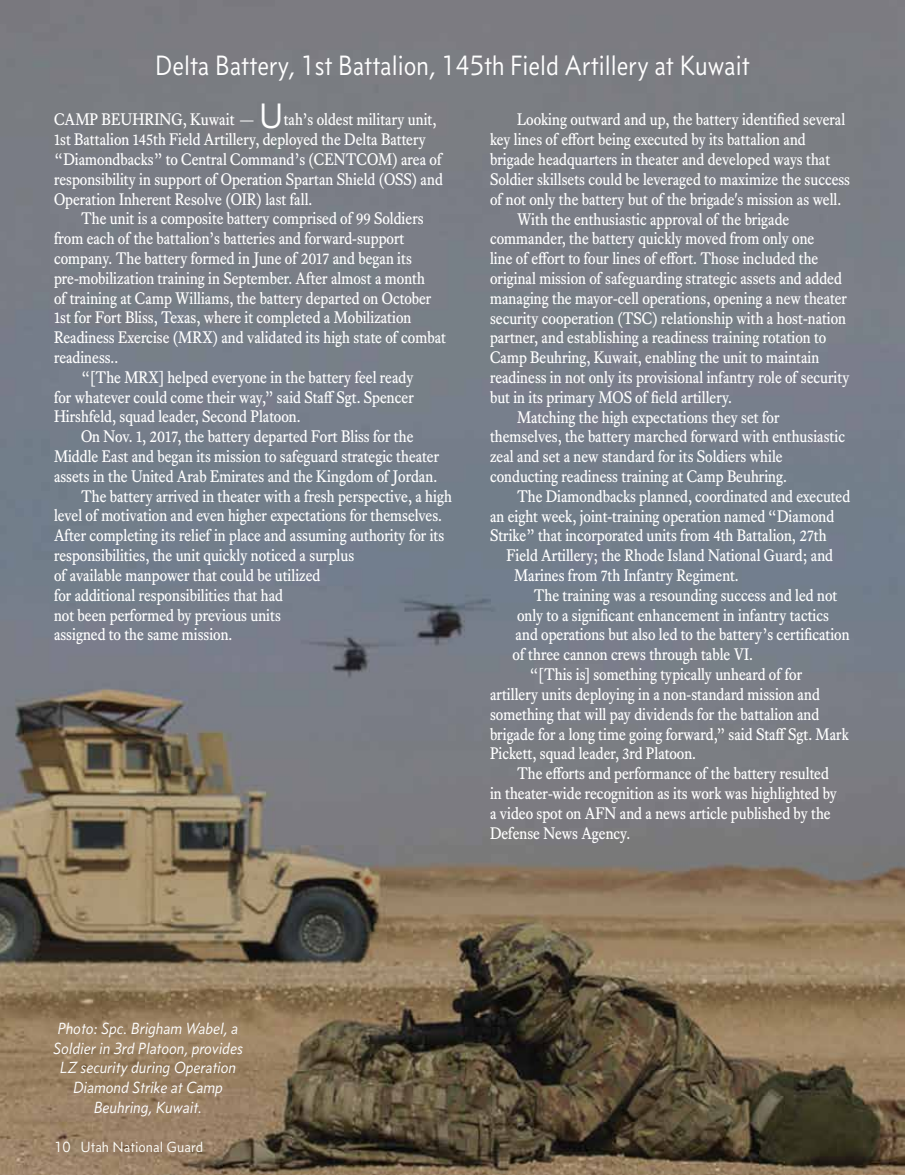
<style>
.page{position:relative;width:905px;height:1175px;background:#fff}
.page>*{position:absolute;margin:0;border:0;box-sizing:border-box;transform-origin:0 0}
.t1{font:28.5px "Concourse T3 Tab";color:#fff;scale:.91 1}
.t2{font:16.5px "Equity Text A";color:#fff;scale:.92 1}
.t3{font:16.5px/19.8px "Equity Text A";color:#fff;scale:.93 1}
.t4{font:italic 16.5px/19.8px "Concourse T3";color:#fff;text-align:center;scale:.95 1}
.t5{font:15px "Concourse T3 Tab";color:#fffffb}
.s1{font-family:"Equity Text B"}
.s2{font-family:"Concourse T3 Tab";font-size:36px}
</style>
<div class="page">
<img style="left:0;top:0;width:904px;height:1174px">
<h1 class="t1" style="left:155px;top:49px;width:654px">Delta Battery, 1st Battalion, 145th Field Artillery at Kuwait</h1>
<p class="t2" style="left:517px;top:110px;width:358px">Looking outward and up, the battery identified several</p>
<p class="t2" style="left:490px;top:130px;width:345px">key lines of effort being executed by its battalion and</p>
<p class="t2" style="left:490px;top:150px;width:371px">brigade headquarters in theater and developed ways that</p>
<p class="t2" style="left:490px;top:169px;width:393px">Soldier skillsets could be leveraged to maximize the success</p>
<p class="t2" style="left:490px;top:189px;width:383px">of not only the battery but of the brigade's mission as well.</p>
<p class="t2" style="left:517px;top:209px;width:297px">With the enthusiastic approval of the brigade</p>
<p class="t2" style="left:490px;top:229px;width:354px">commander, the battery quickly moved from only one</p>
<p class="t2" style="left:490px;top:249px;width:358px">line of effort to four lines of effort. Those included the</p>
<p class="t2" style="left:490px;top:268px;width:384px">original mission of safeguarding strategic assets and added</p>
<p class="t2" style="left:490px;top:288px;width:389px">managing the mayor-cell operations, opening a new theater</p>
<p class="t2" style="left:490px;top:308px;width:388px">security cooperation (TSC) relationship with a host-nation</p>
<p class="t2" style="left:490px;top:328px;width:367px">partner, and establishing a readiness training rotation to</p>
<p class="t2" style="left:490px;top:348px;width:359px">Camp Beuhring, Kuwait, enabling the unit to maintain</p>
<p class="t2" style="left:490px;top:367px;width:392px">readiness in not only its provisional infantry role of security</p>
<p class="t2" style="left:490px;top:387px;width:265px">but in its primary MOS of field artillery.</p>
<p class="t2" style="left:517px;top:407px;width:287px">Matching the high expectations they set for</p>
<p class="t2" style="left:490px;top:427px;width:387px">themselves, the battery marched forward with enthusiastic</p>
<p class="t2" style="left:490px;top:447px;width:319px">zeal and set a new standard for its Soldiers while</p>
<p class="t2" style="left:490px;top:466px;width:324px">conducting readiness training at Camp Beuhring.</p>
<p class="t2" style="left:517px;top:486px;width:363px">The Diamondbacks planned, coordinated and executed</p>
<p class="t2" style="left:490px;top:506px;width:376px">an eight week, joint-training operation named “Diamond</p>
<p class="t2" style="left:490px;top:526px;width:367px">Strike” that incorporated units from 4th Battalion, 27th</p>
<p class="t2" style="left:506px;top:546px;width:356px">Field Artillery; the Rhode Island National Guard; and</p>
<p class="t2" style="left:514px;top:565px;width:246px">Marines from 7th Infantry Regiment.</p>
<p class="t2" style="left:533px;top:585px;width:331px">The training was a resounding success and led not</p>
<p class="t2" style="left:517px;top:605px;width:340px">only to a significant enhancement in infantry tactics</p>
<p class="t2" style="left:515px;top:625px;width:364px">and operations but also led to the battery’s certification</p>
<p class="t2" style="left:512px;top:645px;width:263px">of three cannon crews through table VI.</p>
<p class="t2" style="left:529px;top:664px;width:298px">“[This is] something typically unheard of for</p>
<p class="t2" style="left:490px;top:684px;width:360px">artillery units deploying in a non-standard mission and</p>
<p class="t2" style="left:490px;top:704px;width:359px">something that will pay dividends for the battalion and</p>
<p class="t2" style="left:490px;top:724px;width:391px">brigade for a long time going forward,” said Staff Sgt. Mark</p>
<p class="t2" style="left:490px;top:744px;width:225px">Pickett, squad leader, 3rd Platoon.</p>
<p class="t2" style="left:517px;top:763px;width:340px">The efforts and performance of the battery resulted</p>
<p class="t2" style="left:490px;top:783px;width:378px">in theater-wide recognition as its work was highlighted by</p>
<p class="t2" style="left:490px;top:803px;width:372px">a video spot on AFN and a news article published by the</p>
<p class="t2" style="left:490px;top:823px;width:154px">Defense News Agency.</p>
<p class="t3" style="left:54px;top:110px;width:419px">CAMP BEUHRING, Kuwait <span class="s1">—</span> <span class="s2">U</span>tah’s oldest military unit, 1st Battalion 145th Field Artillery, deployed the Delta Battery “Diamondbacks” to Central Command’s (CENTCOM) area of responsibility in support of Operation Spartan Shield (OSS) and Operation Inherent Resolve (OIR) last fall.</p>
<p class="t2" style="left:81px;top:209px;width:374px">The unit is a composite battery comprised of 99 Soldiers</p>
<p class="t2" style="left:54px;top:229px;width:382px">from each of the battalion’s batteries and forward-support</p>
<p class="t2" style="left:54px;top:248px;width:390px">company. The battery formed in June of 2017 and began its</p>
<p class="t2" style="left:54px;top:268px;width:404px">pre-mobilization training in September. After almost a month</p>
<p class="t2" style="left:54px;top:288px;width:412px">of training at Camp Williams, the battery departed on October</p>
<p class="t2" style="left:54px;top:308px;width:390px">1st for Fort Bliss, Texas, where it completed a Mobilization</p>
<p class="t2" style="left:54px;top:328px;width:427px">Readiness Exercise (MRX) and validated its high state of combat</p>
<p class="t2" style="left:54px;top:347px;width:71px">readiness..</p>
<p class="t2" style="left:81px;top:367px;width:363px">“[The MRX] helped everyone in the battery feel ready</p>
<p class="t2" style="left:54px;top:387px;width:392px">for whatever could come their way,” said Staff Sgt. Spencer</p>
<p class="t2" style="left:54px;top:407px;width:269px">Hirshfeld, squad leader, Second Platoon.</p>
<p class="t2" style="left:81px;top:427px;width:363px">On Nov. 1, 2017, the battery departed Fort Bliss for the</p>
<p class="t2" style="left:54px;top:446px;width:420px">Middle East and began its mission to safeguard strategic theater</p>
<p class="t2" style="left:54px;top:466px;width:418px">assets in the United Arab Emirates and the Kingdom of Jordan.</p>
<p class="t2" style="left:81px;top:486px;width:404px">The battery arrived in theater with a fresh perspective, a high</p>
<p class="t2" style="left:54px;top:506px;width:423px">level of motivation and even higher expectations for themselves.</p>
<p class="t2" style="left:54px;top:526px;width:426px">After completing its relief in place and assuming authority for its</p>
<p class="t2" style="left:54px;top:545px;width:328px">responsibilities, the unit quickly noticed a surplus</p>
<p class="t2" style="left:54px;top:565px;width:291px">of available manpower that could be utilized</p>
<p class="t2" style="left:54px;top:585px;width:250px">for additional responsibilities that had</p>
<p class="t2" style="left:54px;top:605px;width:248px">not been performed by previous units</p>
<p class="t2" style="left:54px;top:625px;width:195px">assigned to the same mission.</p>
<p class="t4" style="left:53px;top:1018px;width:201px">Photo: Spc. Brigham Wabel, a<br>Soldier in 3rd Platoon, provides<br>LZ security during Operation<br>Diamond Strike at Camp<br>Beuhring, Kuwait.</p>
<p class="t5" style="left:54px;top:1137px;width:150px">10 Utah National Guard</p>
</div>
